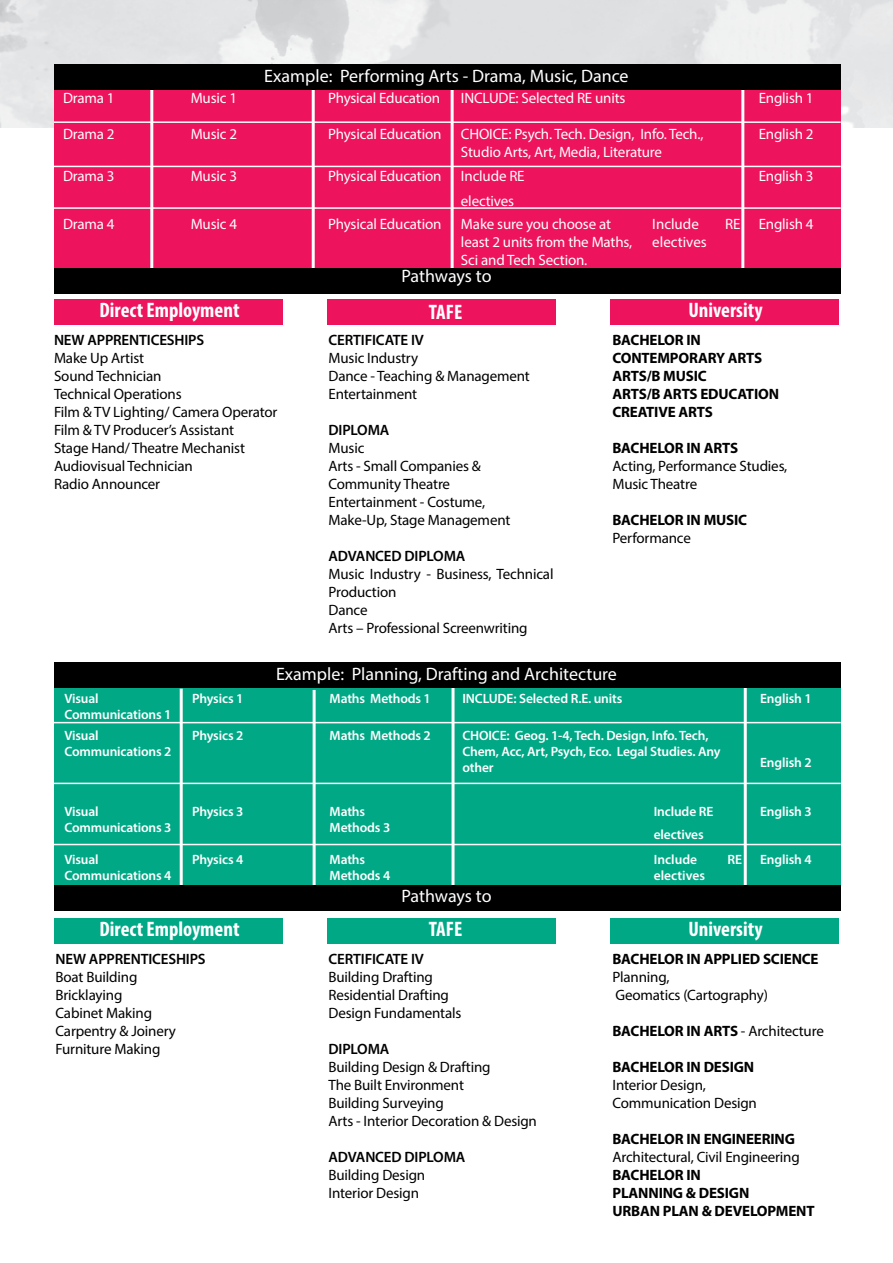
<style>
.page{position:relative;width:893px;height:1263px;background:#fff}
.page>*{position:absolute;margin:0;border:0;box-sizing:border-box;transform-origin:0 0}
.t1{font:700 condensed 21px "Myriad Pro";color:#fff}
.t2{font:18px "Myriad Pro";color:#fff}
.t3{font:15px/18px "Myriad Pro";letter-spacing:-.01em;color:#000}
.t4{font:15px/18px "Myriad Pro";letter-spacing:-.01em;color:#fff}
.t5{font:700 15px/18px "Myriad Pro";letter-spacing:-.01em;color:#000}
.t6{font:600 15px "Myriad Pro";letter-spacing:-.01em;color:#000}
.t7{font:600 13.5px/16.2px "Myriad Pro";letter-spacing:-.01em;color:#fff}
.s1{font-weight:400}
</style>
<div class="page">
<div style="left:54px;top:89px;width:787px;height:184px;background:#ed135c"></div>
<hr style="left:150px;top:79px;width:3px;height:197px;background:#fff">
<hr style="left:312px;top:80px;width:3px;height:195px;background:#fff">
<hr style="left:451px;top:77px;width:3px;height:199px;background:#fff">
<hr style="left:741px;top:77px;width:3px;height:198px;background:#fff">
<div style="left:54px;top:688px;width:787px;height:198px;background:#00a886"></div>
<hr style="left:180px;top:689px;width:3px;height:197px;background:#fff">
<hr style="left:313px;top:690px;width:3px;height:195px;background:#fff">
<hr style="left:452px;top:687px;width:3px;height:199px;background:#fff">
<hr style="left:744px;top:687px;width:3px;height:198px;background:#fff">
<div style="left:54px;top:64px;width:787px;height:26px;background:#000"></div>
<div style="left:54px;top:268px;width:787px;height:26px;background:#000"></div>
<div style="left:54px;top:299px;width:228px;height:26px;background:#ed135c"></div>
<div style="left:327px;top:299px;width:228px;height:26px;background:#ed135c"></div>
<div style="left:611px;top:299px;width:228px;height:26px;background:#ed135c"></div>
<div style="left:54px;top:662px;width:787px;height:26px;background:#000"></div>
<div style="left:54px;top:886px;width:787px;height:25px;background:#000"></div>
<div style="left:327px;top:918px;width:228px;height:25px;background:#00a886"></div>
<div style="left:611px;top:918px;width:228px;height:25px;background:#00a886"></div>
<div style="left:54px;top:918px;width:228px;height:25px;background:#00a886"></div>
<hr style="left:54px;top:722px;width:787px;height:1px;background:#fff">
<hr style="left:54px;top:783px;width:787px;height:1px;background:#fff">
<hr style="left:54px;top:844px;width:787px;height:1px;background:#fff">
<hr style="left:54px;top:121px;width:787px;height:2px;background:#fff">
<hr style="left:54px;top:166px;width:787px;height:1px;background:#fff">
<hr style="left:54px;top:207px;width:787px;height:2px;background:#fff">
<p class="t2" style="left:264px;top:65px;width:366px">Example: Performing Arts - Drama, Music, Dance</p>
<p class="t4" style="left:63px;top:89px;width:53px">Drama 1</p>
<p class="t4" style="left:191px;top:89px;width:48px">Music 1</p>
<p class="t4" style="left:328px;top:89px;width:114px">Physical Education</p>
<p class="t4" style="left:461px;top:89px;width:166px">INCLUDE: Selected RE units</p>
<p class="t4" style="left:759px;top:89px;width:56px">English 1</p>
<p class="t4" style="left:63px;top:125px;width:53px">Drama 2</p>
<p class="t4" style="left:191px;top:125px;width:48px">Music 2</p>
<p class="t4" style="left:328px;top:125px;width:115px">Physical Education</p>
<p class="t4" style="left:461px;top:125px;width:244px">CHOICE: Psych. Tech. Design, Info. Tech.,<br>Studio Arts, Art, Media, Literature</p>
<p class="t4" style="left:759px;top:125px;width:56px">English 2</p>
<p class="t4" style="left:63px;top:167px;width:53px">Drama 3</p>
<p class="t4" style="left:191px;top:167px;width:48px">Music 3</p>
<p class="t4" style="left:328px;top:167px;width:115px">Physical Education</p>
<p class="t4" style="left:461px;top:163px;width:65px;line-height:24.8px">Include RE electives</p>
<p class="t4" style="left:759px;top:167px;width:56px">English 3</p>
<p class="t4" style="left:63px;top:214px;width:53px">Drama 4</p>
<p class="t4" style="left:191px;top:214px;width:48px">Music 4</p>
<p class="t4" style="left:328px;top:214px;width:115px">Physical Education</p>
<p class="t4" style="left:461px;top:214px;width:173px">Make sure you choose at least 2 units from the Maths,<br>Sci and Tech Section.</p>
<p class="t4" style="left:652px;top:214px;width:48px">Include</p>
<p class="t4" style="left:725px;top:214px;width:17px">RE</p>
<p class="t4" style="left:759px;top:214px;width:56px">English 4</p>
<p class="t4" style="left:652px;top:232px;width:56px">electives</p>
<p class="t2" style="left:401px;top:265px;width:92px">Pathways to</p>
<h1 class="t1" style="left:99px;top:297px;width:142px">Direct Employment</h1>
<h1 class="t1" style="left:429px;top:299px;width:35px">TAFE</h1>
<h1 class="t1" style="left:688px;top:297px;width:76px">University</h1>
<p class="t6" style="left:54px;top:331px;width:152px">NEW APPRENTICESHIPS</p>
<p class="t3" style="left:54px;top:349px;width:225px">Make Up Artist<br>Sound Technician<br>Technical Operations<br>Film &amp; TV Lighting/ Camera Operator<br>Film &amp; TV Producer’s Assistant<br>Stage Hand/ Theatre Mechanist<br>Audiovisual Technician<br>Radio Announcer</p>
<p class="t6" style="left:328px;top:331px;width:97px">CERTIFICATE IV</p>
<p class="t3" style="left:328px;top:349px;width:203px">Music Industry<br>Dance - Teaching &amp; Management<br>Entertainment</p>
<p class="t6" style="left:328px;top:421px;width:62px">DIPLOMA</p>
<p class="t3" style="left:328px;top:439px;width:183px">Music<br>Arts - Small Companies &amp;<br>Community Theatre<br>Entertainment - Costume,<br>Make-Up, Stage Management</p>
<p class="t6" style="left:328px;top:547px;width:138px">ADVANCED DIPLOMA</p>
<p class="t3" style="left:328px;top:565px;width:227px">Music Industry - Business, Technical<br>Production<br>Dance<br>Arts – Professional Screenwriting</p>
<p class="t5" style="left:612px;top:331px;width:168px">BACHELOR IN<br>CONTEMPORARY ARTS<br>ARTS/B MUSIC<br>ARTS/B ARTS EDUCATION<br>CREATIVE ARTS</p>
<p class="t5" style="left:612px;top:439px;width:127px">BACHELOR IN ARTS</p>
<p class="t3" style="left:612px;top:457px;width:176px">Acting, Performance Studies,<br>Music Theatre</p>
<p class="t5" style="left:612px;top:511px;width:136px">BACHELOR IN MUSIC</p>
<p class="t3" style="left:612px;top:529px;width:80px">Performance</p>
<p class="t2" style="left:276px;top:663px;width:342px">Example: Planning, Drafting and Architecture</p>
<p class="t7" style="left:64px;top:690px;width:108px">Visual<br>Communications 1</p>
<p class="t7" style="left:192px;top:690px;width:53px">Physics 1</p>
<p class="t7" style="left:330px;top:690px;width:103px">Maths Methods 1</p>
<p class="t7" style="left:462px;top:690px;width:161px">INCLUDE: Selected R.E. units</p>
<p class="t7" style="left:760px;top:690px;width:53px">English 1</p>
<p class="t7" style="left:64px;top:727px;width:108px">Visual<br>Communications 2</p>
<p class="t7" style="left:192px;top:727px;width:53px">Physics 2</p>
<p class="t7" style="left:330px;top:727px;width:103px">Maths Methods 2</p>
<p class="t7" style="left:462px;top:727px;width:259px">CHOICE: Geog. 1-4, Tech. Design, Info. Tech,<br>Chem, Acc, Art, Psych, Eco. Legal Studies. Any other</p>
<p class="t7" style="left:760px;top:754px;width:53px">English 2</p>
<p class="t7" style="left:64px;top:803px;width:108px">Visual<br>Communications 3</p>
<p class="t7" style="left:192px;top:803px;width:53px">Physics 3</p>
<p class="t7" style="left:330px;top:803px;width:62px">Maths<br>Methods 3</p>
<p class="t7" style="left:654px;top:800px;width:61px;line-height:23px">Include RE electives</p>
<p class="t7" style="left:760px;top:803px;width:53px">English 3</p>
<p class="t7" style="left:64px;top:851px;width:108px">Visual<br>Communications 4</p>
<p class="t7" style="left:192px;top:851px;width:53px">Physics 4</p>
<p class="t7" style="left:330px;top:851px;width:62px">Maths<br>Methods 4</p>
<p class="t7" style="left:654px;top:851px;width:45px">Include</p>
<p class="t7" style="left:727px;top:851px;width:16px">RE</p>
<p class="t7" style="left:760px;top:851px;width:53px">English 4</p>
<p class="t7" style="left:654px;top:867px;width:53px">electives</p>
<p class="t2" style="left:401px;top:885px;width:92px">Pathways to</p>
<h1 class="t1" style="left:99px;top:916px;width:142px">Direct Employment</h1>
<h1 class="t1" style="left:429px;top:916px;width:35px">TAFE</h1>
<h1 class="t1" style="left:688px;top:916px;width:76px">University</h1>
<p class="t6" style="left:56px;top:949px;width:152px">NEW APPRENTICESHIPS</p>
<p class="t3" style="left:56px;top:968px;width:122px">Boat Building<br>Bricklaying<br>Cabinet Making<br>Carpentry &amp; Joinery<br>Furniture Making</p>
<p class="t5" style="left:612px;top:949px;width:208px">BACHELOR IN APPLIED SCIENCE</p>
<p class="t3" style="left:612px;top:968px;width:157px">Planning,<br>Geomatics (Cartography)</p>
<p class="t5" style="left:612px;top:1021px;width:213px">BACHELOR IN ARTS <span class="s1">- Architecture</span></p>
<p class="t5" style="left:612px;top:1057px;width:143px">BACHELOR IN DESIGN</p>
<p class="t3" style="left:612px;top:1076px;width:146px">Interior Design,<br>Communication Design</p>
<p class="t5" style="left:612px;top:1129px;width:184px">BACHELOR IN ENGINEERING</p>
<p class="t3" style="left:612px;top:1148px;width:189px">Architectural, Civil Engineering</p>
<p class="t5" style="left:612px;top:1165px;width:204px">BACHELOR IN<br>PLANNING &amp; DESIGN<br>URBAN PLAN &amp; DEVELOPMENT</p>
<p class="t6" style="left:328px;top:949px;width:97px">CERTIFICATE IV</p>
<p class="t3" style="left:328px;top:968px;width:134px">Building Drafting<br>Residential Drafting<br>Design Fundamentals</p>
<p class="t6" style="left:328px;top:1039px;width:62px">DIPLOMA</p>
<p class="t3" style="left:328px;top:1058px;width:210px">Building Design &amp; Drafting<br>The Built Environment<br>Building Surveying<br>Arts - Interior Decoration &amp; Design</p>
<p class="t6" style="left:328px;top:1147px;width:138px">ADVANCED DIPLOMA</p>
<p class="t3" style="left:328px;top:1166px;width:98px">Building Design<br>Interior Design</p>
</div>
